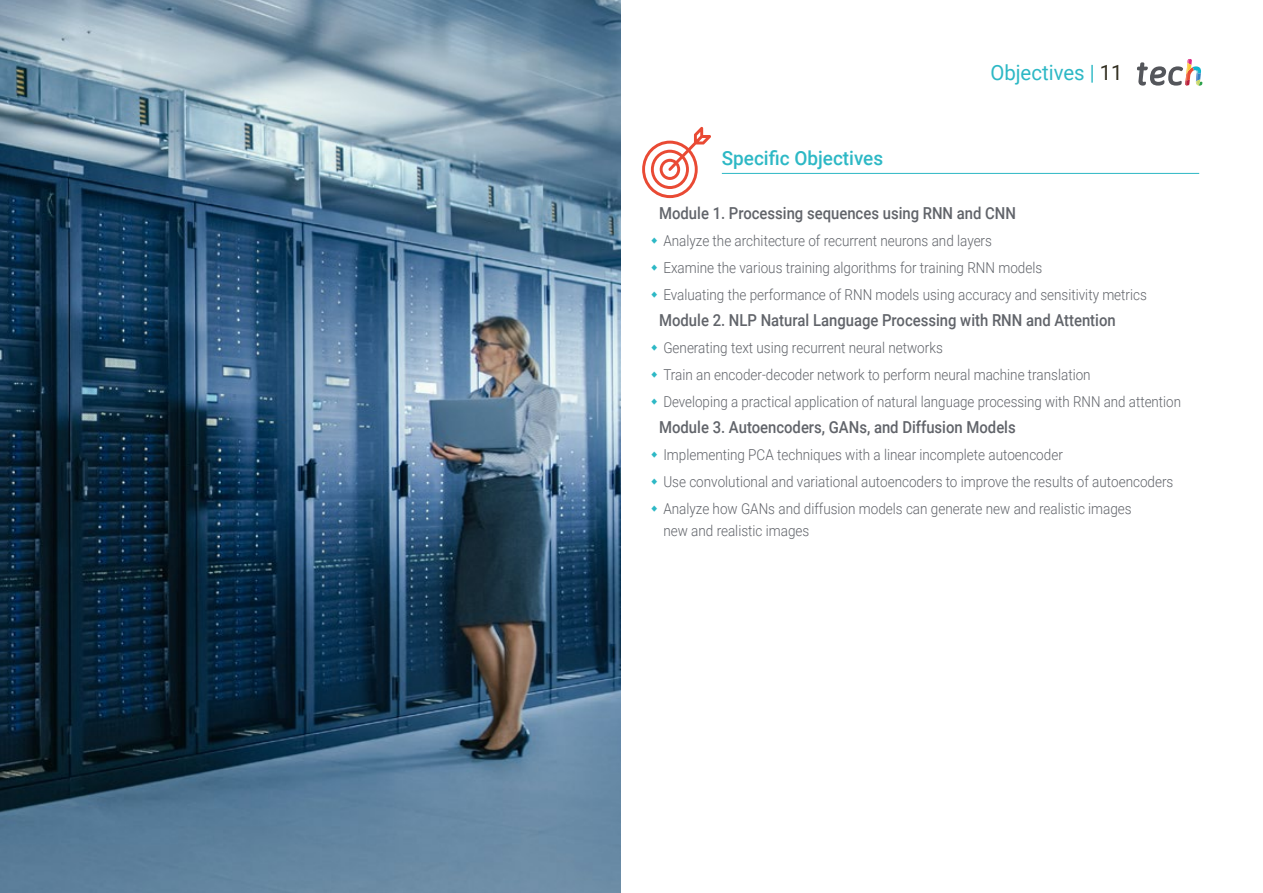
<style>
.page{position:relative;width:1263px;height:893px;background:#fff}
.page>*{position:absolute;margin:0;border:0;box-sizing:border-box;transform-origin:0 0}
.t1{font:21px "Roboto";color:#2db8c5}
.t2{font:500 19.5px "Roboto";color:#2db8c5}
.t3{font:500 16.5px "Roboto";color:#61646a;scale:.9 1}
.t4{font:300 15px/26.7px "Roboto";color:#61646a;scale:.9 1}
.s1{color:#312e20}
</style>
<div class="page">
<hr style="left:722px;top:173px;width:477px;height:1px;background:#2db8c5">
<svg style="left:642px;top:127px;width:69px;height:71px"></svg>
<svg style="left:1137px;top:59px;width:65px;height:27px"></svg>
<img style="left:0;top:0;width:621px;height:893px">
<h1 class="t1" style="left:990px;top:57px;width:134px">Objectives | <span class="s1">11</span></h1>
<h2 class="t2" style="left:722px;top:144px;width:163px">Specific Objectives</h2>
<p class="t3" style="left:659px;top:201px;width:398px">Module 1. Processing sequences using RNN and CNN</p>
<p class="t4" style="left:663px;top:227px;width:539px">Analyze the architecture of recurrent neurons and layers<br>Examine the various training algorithms for training RNN models<br>Evaluating the performance of RNN models using accuracy and sensitivity metrics</p>
<p class="t3" style="left:659px;top:309px;width:509px">Module 2. NLP Natural Language Processing with RNN and Attention</p>
<p class="t4" style="left:663px;top:334px;width:577px">Generating text using recurrent neural networks<br>Train an encoder-decoder network to perform neural machine translation<br>Developing a practical application of natural language processing with RNN and attention</p>
<p class="t3" style="left:659px;top:416px;width:398px">Module 3. Autoencoders, GANs, and Diffusion Models</p>
<p class="t4" style="left:663px;top:441px;width:568px">Implementing PCA techniques with a linear incomplete autoencoder<br>Use convolutional and variational autoencoders to improve the results of autoencoders<br>Analyze how GANs and diffusion models can generate new and realistic images</p>
<p class="t4" style="left:663px;top:517px;width:164px">new and realistic images</p>
</div>
